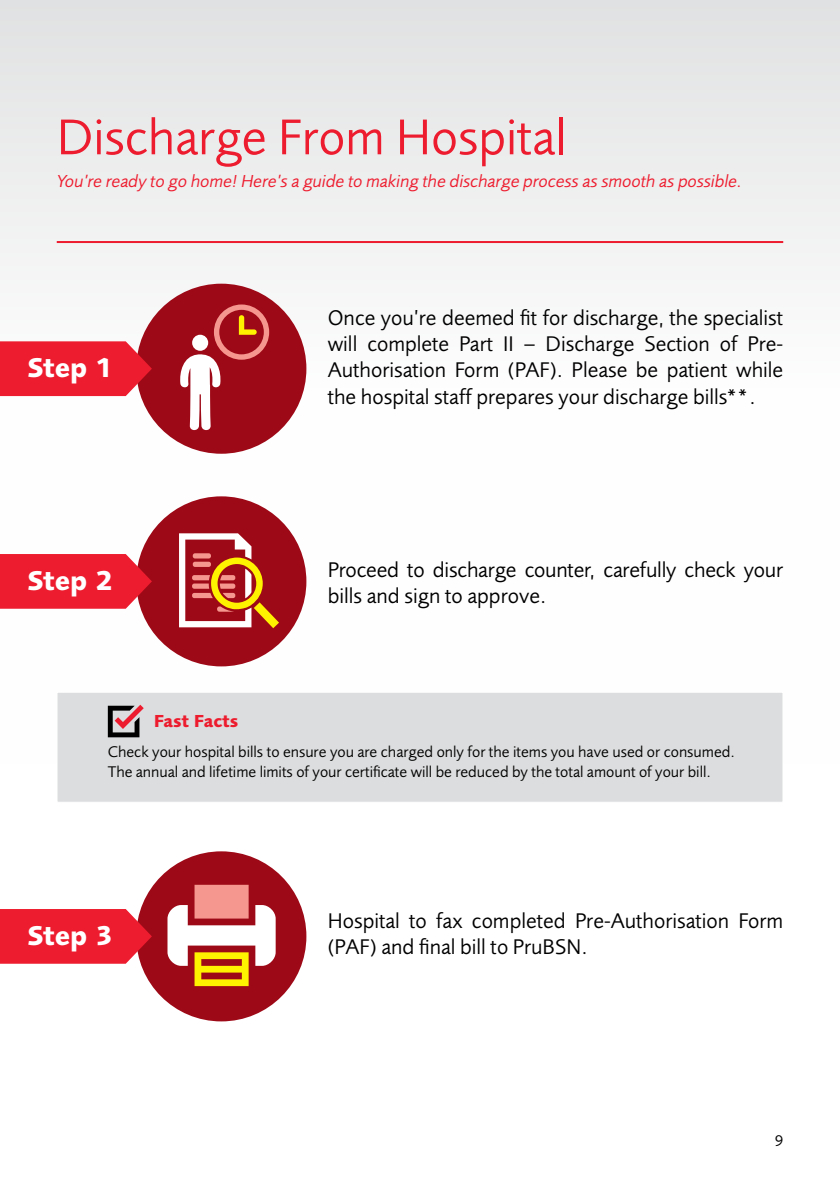
<style>
.page{position:relative;width:840px;height:1191px;background:#fff}
.page>*{position:absolute;margin:0;border:0;box-sizing:border-box;transform-origin:0 0}
.t1{font:52px "Pru Sans";color:#ed1c2e}
.t2{font:700 28px "Pru Sans";color:#fff}
.t3{font:22px/26.4px "Pru Sans";color:#000}
.t4{font:italic 18px "Pru Sans";color:#ed1c2e}
.t5{font:700 18px "Pru Sans";color:#ed1c2e}
.t6{font:16px/19.2px "Pru Sans";color:#000}
</style>
<div class="page">
<div style="left:0;top:0;width:839px;height:763px;background:linear-gradient(to bottom,#e7e8e8,#fff)"></div>
<div style="left:136px;top:851px;width:170px;height:170px;background:#9e0917;border-radius:50%"></div>
<svg style="left:167px;top:884px;width:108px;height:102px"></svg>
<hr style="left:57px;top:241px;width:725px;height:2px;background:#ed1c2e">
<div style="left:136px;top:284px;width:170px;height:170px;background:#9e0917;border-radius:50%"></div>
<svg style="left:180px;top:304px;width:89px;height:127px"></svg>
<svg style="left:0;top:341px;width:152px;height:55px;background:#e82032"></svg>
<div style="left:136px;top:496px;width:170px;height:170px;background:#9e0917;border-radius:50%"></div>
<svg style="left:179px;top:533px;width:100px;height:95px"></svg>
<svg style="left:0;top:554px;width:152px;height:55px;background:#e82032"></svg>
<svg style="left:0;top:909px;width:152px;height:54px;background:#e81f30"></svg>
<div style="left:57px;top:692px;width:725px;height:110px;background:#dcddde;border:1px solid #fff"></div>
<svg style="left:108px;top:704px;width:36px;height:33px"></svg>
<h1 class="t1" style="left:57px;top:107px;width:510px">Discharge From Hospital</h1>
<p class="t4" style="left:57px;top:171px;width:686px">You’re ready to go home! Here’s a guide to making the discharge process as smooth as possible.</p>
<p class="t2" style="left:27px;top:351px;width:87px">Step 1</p>
<p class="t2" style="left:27px;top:564px;width:87px">Step 2</p>
<p class="t3" style="left:327px;top:304px;width:456px;text-align:justify">Once you’re deemed fit for discharge, the specialist will complete Part II – Discharge Section of Pre-Authorisation Form (PAF). Please be patient while the hospital staff prepares your discharge bills**.</p>
<p class="t3" style="left:327px;top:556px;width:456px">Proceed to discharge counter, carefully check your bills and sign to approve.</p>
<p class="t5" style="left:154px;top:710px;width:86px">Fast Facts</p>
<p class="t6" style="left:108px;top:742px;width:628px">Check your hospital bills to ensure you are charged only for the items you have used or consumed.<br>The annual and lifetime limits of your certificate will be reduced by the total amount of your bill.</p>
<p class="t2" style="left:27px;top:919px;width:87px">Step 3</p>
<p class="t3" style="left:327px;top:907px;width:456px">Hospital to fax completed Pre-Authorisation Form (PAF) and final bill to PruBSN.</p>
<p class="t6" style="left:774px;top:1131px;width:10px">9</p>
</div>
